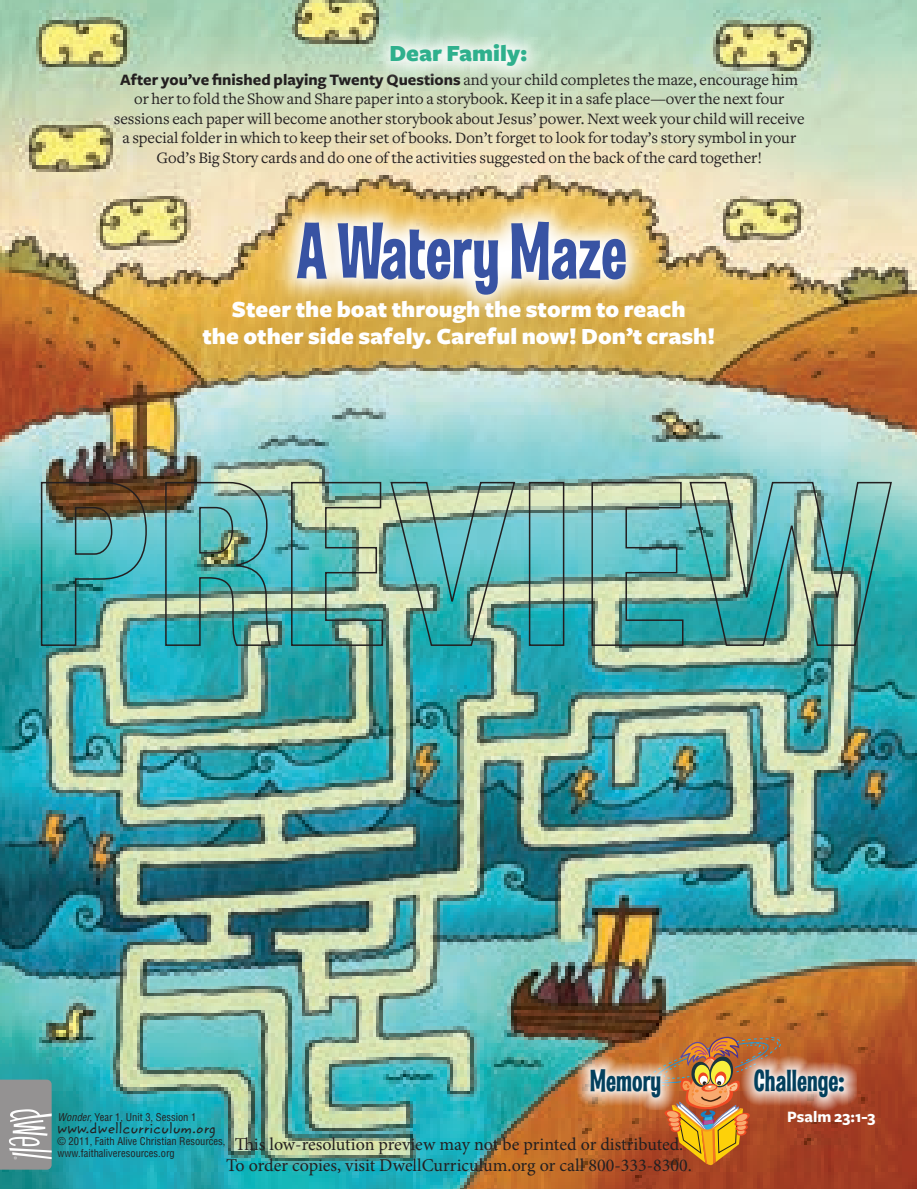
<style>
.page{position:relative;width:917px;height:1189px;background:#fff}
.page>*{position:absolute;margin:0;border:0;box-sizing:border-box;transform-origin:0 0}
.t1{font:81px "Las Vegas OT Jackpot";color:#3853a3}
.t2{font:31.5px "Las Vegas OT Jackpot";color:#04405d}
.t3{font:900 24px/27px "Freight Sans";color:#fff;text-align:center}
.t4{font:900 24px "Freight Sans";color:#2fb08d}
.t5{font:18px/21px "Minion Pro";color:#231f20;text-align:center}
.t6{font:16.5px/19.5px "Freight Text";color:#231f20;text-align:center}
.t7{font:700 16.5px "Freight Sans";color:#231f20}
.t8{font:700 16.5px "Freight Sans";color:#fff}
.t9{font:15px "Zemke Hand ITC";color:#231f20}
.t10{font:condensed 10.5px/12px "Helvetica LT Std";color:#231f20}
.s1{font-family:"Freight Text";font-weight:400}
.s2{font-style:italic}
</style>
<div class="page">
<img style="left:0;top:0;width:916px;height:1188px">
<svg style="left:0;top:1079px;width:52px;height:90px"></svg>
<svg style="left:368px;top:22px;width:178px;height:64px"></svg>
<svg style="left:647px;top:1023px;width:137px;height:143px"></svg>
<img style="left:573px;top:1052px;width:283px;height:57px">
<svg style="left:269px;top:193px;width:379px;height:124px"></svg>
<img style="left:40px;top:481px;width:107px;height:165px">
<img style="left:164px;top:481px;width:108px;height:165px">
<img style="left:290px;top:481px;width:226px;height:166px">
<div style="left:528px;top:482px;width:36px;height:164px;border:2px solid #231f20"></div>
<img style="left:590px;top:481px;width:302px;height:166px">
<h3 class="t4" style="left:389px;top:41px;width:139px">Dear Family:</h3>
<p class="t7" style="left:120px;top:70px;width:679px">After you’ve finished playing Twenty Questions <span class="s1">and your child completes the maze, encourage him</span></p>
<p class="t6" style="left:114px;top:89px;width:692px">or her to fold the Show and Share paper into a storybook. Keep it in a safe place—over the next four sessions each paper will become another storybook about Jesus’ power. Next week your child will receive a special folder in which to keep their set of books. Don’t forget to look for today’s story symbol in your God’s Big Story cards and do one of the activities suggested on the back of the card together!</p>
<h1 class="t1" style="left:296px;top:206px;width:332px">A Watery Maze</h1>
<h3 class="t3" style="left:202px;top:297px;width:514px">Steer the boat through the storm to reach<br>the other side safely. Careful now! Don’t crash!</h3>
<h2 class="t2" style="left:589px;top:1063px;width:73px">Memory</h2>
<h2 class="t2" style="left:753px;top:1063px;width:92px">Challenge:</h2>
<p class="t10" style="left:58px;top:1110px;width:140px"><span class="s2">Wonder,</span> Year 1, Unit 3, Session 1</p>
<p class="t9" style="left:58px;top:1117px;width:160px">www.dwellcurriculum.org</p>
<p class="t10" style="left:58px;top:1134px;width:169px">© 2011, Faith Alive Christian Resources, www.faithaliveresources.org</p>
<p class="t5" style="left:226px;top:1133px;width:467px">This low-resolution preview may not be printed or distributed.<br>To order copies, visit DwellCurriculum.org or call 800-333-8300.</p>
<p class="t8" style="left:787px;top:1107px;width:90px">Psalm 23:1-3</p>
</div>
